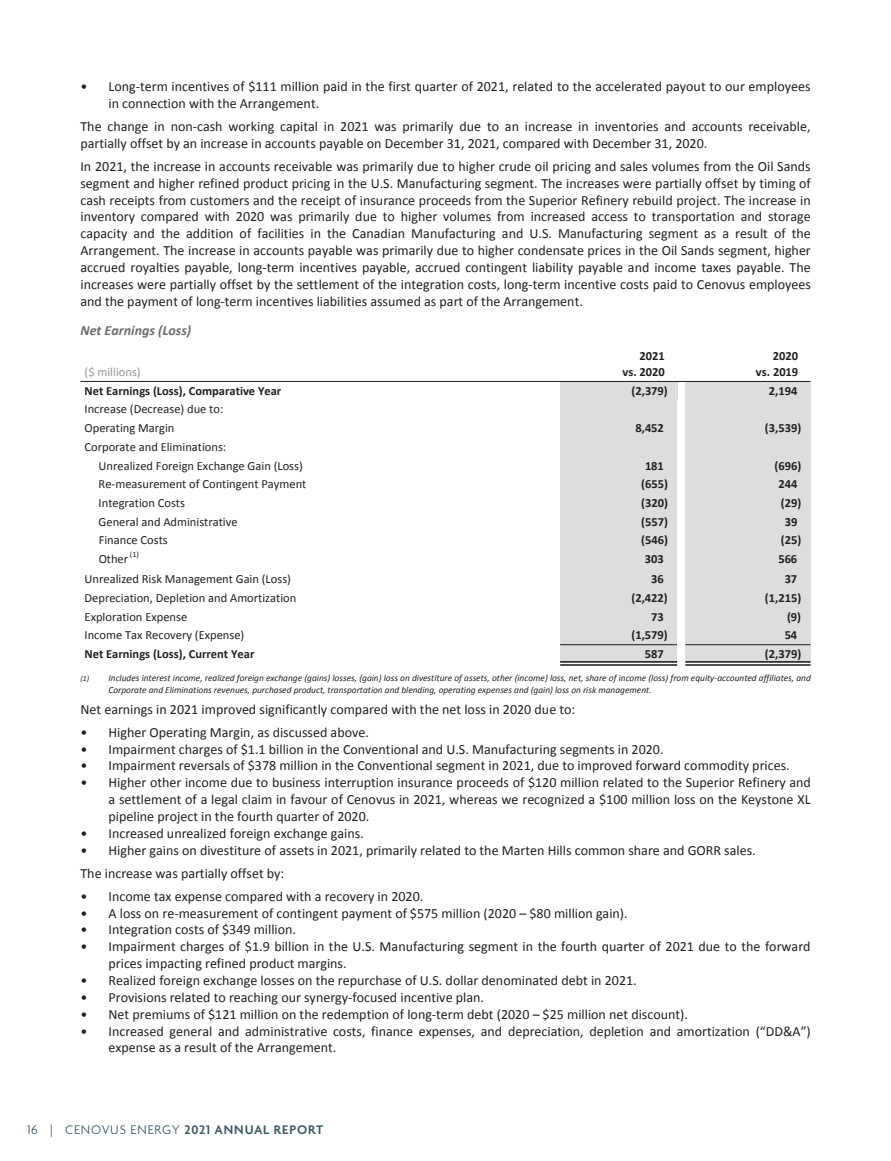
<style>
.page{position:relative;width:891px;height:1161px;background:#fff}
.page>*{position:absolute;margin:0;border:0;box-sizing:border-box;transform-origin:0 0}
.t1{font:14.1px/16.8px "Calibri";color:#231f20}
.t2{font:italic 700 14.1px "Calibri";color:#6c6d70}
.t3{font:300 13.5px "Agenda";letter-spacing:.06em;color:#3b5962}
.t4{font:12.45px/18.8px "Calibri";color:#231f20}
.t5{font:700 12.45px/15.6px "Calibri";color:#231f20;text-align:right}
.t6{font:12.45px "Calibri";color:#939598}
.t7{font:italic 9.3px/11.2px "Calibri";color:#231f20}
.t8{font:8.1px "Calibri";color:#231f20}
.s1{font-size:7.8px}
.s2{font-weight:600}
</style>
<div class="page">
<div style="left:560px;top:381px;width:109px;height:19px;background:#dcdddf"></div>
<div style="left:669px;top:381px;width:8px;height:19px;background:#dcdddf"></div>
<div style="left:685px;top:381px;width:9px;height:19px;background:#dcdddf"></div>
<div style="left:802px;top:381px;width:9px;height:19px;background:#dcdddf"></div>
<div style="left:694px;top:381px;width:108px;height:19px;background:#dcdddf"></div>
<div style="left:560px;top:400px;width:117px;height:19px;background:#dcdddf"></div>
<div style="left:685px;top:400px;width:9px;height:19px;background:#dcdddf"></div>
<div style="left:694px;top:400px;width:108px;height:19px;background:#dcdddf"></div>
<div style="left:802px;top:400px;width:9px;height:19px;background:#dcdddf"></div>
<div style="left:560px;top:419px;width:117px;height:19px;background:#dcdddf"></div>
<div style="left:685px;top:419px;width:9px;height:19px;background:#dcdddf"></div>
<div style="left:694px;top:419px;width:108px;height:19px;background:#dcdddf"></div>
<div style="left:802px;top:419px;width:9px;height:19px;background:#dcdddf"></div>
<div style="left:560px;top:438px;width:117px;height:18px;background:#dcdddf"></div>
<div style="left:802px;top:438px;width:9px;height:18px;background:#dcdddf"></div>
<div style="left:694px;top:438px;width:108px;height:18px;background:#dcdddf"></div>
<div style="left:685px;top:438px;width:9px;height:18px;background:#dcdddf"></div>
<div style="left:560px;top:456px;width:117px;height:113px;background:#dcdddf"></div>
<div style="left:802px;top:456px;width:9px;height:113px;background:#dcdddf"></div>
<div style="left:694px;top:456px;width:108px;height:113px;background:#dcdddf"></div>
<div style="left:685px;top:456px;width:9px;height:113px;background:#dcdddf"></div>
<div style="left:685px;top:569px;width:9px;height:20px;background:#dcdddf"></div>
<div style="left:694px;top:569px;width:108px;height:20px;background:#dcdddf"></div>
<div style="left:802px;top:569px;width:9px;height:20px;background:#dcdddf"></div>
<div style="left:560px;top:569px;width:117px;height:20px;background:#dcdddf"></div>
<div style="left:802px;top:589px;width:9px;height:74px;background:#dcdddf"></div>
<div style="left:694px;top:589px;width:108px;height:74px;background:#dcdddf"></div>
<div style="left:685px;top:589px;width:9px;height:74px;background:#dcdddf"></div>
<div style="left:560px;top:589px;width:117px;height:74px;background:#dcdddf"></div>
<hr style="left:80px;top:381px;width:472px;height:1px;background:#231f20">
<hr style="left:552px;top:381px;width:259px;height:1px;background:#231f20">
<hr style="left:560px;top:644px;width:117px;height:1px;background:#231f20">
<hr style="left:685px;top:644px;width:126px;height:1px;background:#231f20">
<hr style="left:560px;top:661px;width:117px;height:2px;background:#231f20">
<hr style="left:560px;top:664px;width:117px;height:2px;background:#231f20">
<hr style="left:685px;top:661px;width:126px;height:2px;background:#231f20">
<hr style="left:685px;top:664px;width:126px;height:2px;background:#231f20">
<p class="t1" style="left:109px;top:77px;width:704px;text-indent:-28px">• Long-term incentives of $111 million paid in the first quarter of 2021, related to the accelerated payout to our employees in connection with the Arrangement.</p>
<p class="t1" style="left:80px;top:117px;width:732px">The change in non-cash working capital in 2021 was primarily due to an increase in inventories and accounts receivable, partially offset by an increase in accounts payable on December 31, 2021, compared with December 31, 2020.</p>
<p class="t1" style="left:80px;top:157px;width:732px;text-align:justify">In 2021, the increase in accounts receivable was primarily due to higher crude oil pricing and sales volumes from the Oil Sands segment and higher refined product pricing in the U.S. Manufacturing segment. The increases were partially offset by timing of cash receipts from customers and the receipt of insurance proceeds from the Superior Refinery rebuild project. The increase in inventory compared with 2020 was primarily due to higher volumes from increased access to transportation and storage capacity and the addition of facilities in the Canadian Manufacturing and U.S. Manufacturing segment as a result of the Arrangement. The increase in accounts payable was primarily due to higher condensate prices in the Oil Sands segment, higher accrued royalties payable, long-term incentives payable, accrued contingent liability payable and income taxes payable. The increases were partially offset by the settlement of the integration costs, long-term incentive costs paid to Cenovus employees and the payment of long-term incentives liabilities assumed as part of the Arrangement.</p>
<p class="t2" style="left:80px;top:322px;width:112px">Net Earnings (Loss)</p>
<p class="t6" style="left:85px;top:364px;width:58px">($ millions)</p>
<p class="t5" style="left:623px;top:348px;width:44px">2021 vs. 2020</p>
<p class="t5" style="left:756px;top:348px;width:44px">2020 vs. 2019</p>
<p class="t5" style="left:85px;top:382px;width:198px">Net Earnings (Loss), Comparative Year</p>
<p class="t5" style="left:632px;top:382px;width:38px">(2,379)</p>
<p class="t5" style="left:769px;top:382px;width:30px">2,194</p>
<p class="t4" style="left:85px;top:399px;width:140px">Increase (Decrease) due to:<br>Operating Margin</p>
<p class="t5" style="left:635px;top:420px;width:30px">8,452</p>
<p class="t5" style="left:765px;top:420px;width:38px">(3,539)</p>
<p class="t4" style="left:99px;top:437px;width:206px;text-indent:-14px">Corporate and Eliminations:<br>Unrealized Foreign Exchange Gain (Loss)</p>
<p class="t5" style="left:645px;top:457px;width:20px">181</p>
<p class="t5" style="left:775px;top:457px;width:28px">(696)</p>
<p class="t4" style="left:99px;top:474px;width:209px">Re-measurement of Contingent Payment</p>
<p class="t5" style="left:641px;top:476px;width:28px">(655)</p>
<p class="t5" style="left:778px;top:476px;width:20px">244</p>
<p class="t4" style="left:99px;top:493px;width:88px">Integration Costs</p>
<p class="t5" style="left:641px;top:495px;width:28px">(320)</p>
<p class="t5" style="left:781px;top:495px;width:22px">(29)</p>
<p class="t4" style="left:99px;top:512px;width:140px">General and Administrative</p>
<p class="t5" style="left:641px;top:513px;width:28px">(557)</p>
<p class="t5" style="left:785px;top:513px;width:14px">39</p>
<p class="t4" style="left:99px;top:530px;width:71px">Finance Costs</p>
<p class="t5" style="left:641px;top:532px;width:28px">(546)</p>
<p class="t5" style="left:781px;top:532px;width:22px">(25)</p>
<p class="t4" style="left:99px;top:549px;width:31px">Other</p>
<p class="t8" style="left:130px;top:550px;width:11px">(1)</p>
<p class="t5" style="left:645px;top:551px;width:20px">303</p>
<p class="t5" style="left:778px;top:551px;width:20px">566</p>
<p class="t4" style="left:85px;top:569px;width:208px">Unrealized Risk Management Gain (Loss)</p>
<p class="t5" style="left:651px;top:571px;width:14px">36</p>
<p class="t5" style="left:785px;top:571px;width:14px">37</p>
<p class="t4" style="left:85px;top:588px;width:213px">Depreciation, Depletion and Amortization</p>
<p class="t5" style="left:632px;top:589px;width:38px">(2,422)</p>
<p class="t5" style="left:765px;top:589px;width:38px">(1,215)</p>
<p class="t4" style="left:85px;top:606px;width:104px">Exploration Expense</p>
<p class="t5" style="left:651px;top:608px;width:14px">73</p>
<p class="t5" style="left:787px;top:608px;width:16px">(9)</p>
<p class="t4" style="left:85px;top:625px;width:161px">Income Tax Recovery (Expense)</p>
<p class="t5" style="left:632px;top:627px;width:38px">(1,579)</p>
<p class="t5" style="left:785px;top:627px;width:14px">54</p>
<p class="t5" style="left:85px;top:645px;width:171px">Net Earnings (Loss), Current Year</p>
<p class="t5" style="left:645px;top:645px;width:20px">587</p>
<p class="t5" style="left:765px;top:645px;width:38px">(2,379)</p>
<p class="t7" style="left:109px;top:672px;width:704px;text-indent:-28px"><span class="s1">(1)</span> Includes interest income, realized foreign exchange (gains) losses, (gain) loss on divestiture of assets, other (income) loss, net, share of income (loss) from equity-accounted affiliates, and<br>Corporate and Eliminations revenues, purchased product, transportation and blending, operating expenses and (gain) loss on risk management.</p>
<p class="t1" style="left:80px;top:700px;width:496px">Net earnings in 2021 improved significantly compared with the net loss in 2020 due to:</p>
<p class="t1" style="left:80px;top:723px;width:290px">• Higher Operating Margin, as discussed above.</p>
<p class="t1" style="left:80px;top:740px;width:585px">• Impairment charges of $1.1 billion in the Conventional and U.S. Manufacturing segments in 2020.</p>
<p class="t1" style="left:80px;top:757px;width:711px">• Impairment reversals of $378 million in the Conventional segment in 2021, due to improved forward commodity prices.</p>
<p class="t1" style="left:109px;top:773px;width:704px;text-align:justify;text-indent:-28px">• Higher other income due to business interruption insurance proceeds of $120 million related to the Superior Refinery and a settlement of a legal claim in favour of Cenovus in 2021, whereas we recognized a $100 million loss on the Keystone XL pipeline project in the fourth quarter of 2020.</p>
<p class="t1" style="left:80px;top:824px;width:285px">• Increased unrealized foreign exchange gains.</p>
<p class="t1" style="left:80px;top:838px;width:677px;line-height:23.1px">• Higher gains on divestiture of assets in 2021, primarily related to the Marten Hills common share and GORR sales.<br>The increase was partially offset by:</p>
<p class="t1" style="left:80px;top:887px;width:344px">• Income tax expense compared with a recovery in 2020.</p>
<p class="t1" style="left:80px;top:904px;width:549px">• A loss on re-measurement of contingent payment of $575 million (2020 – $80 million gain).</p>
<p class="t1" style="left:80px;top:921px;width:217px">• Integration costs of $349 million.</p>
<p class="t1" style="left:109px;top:938px;width:704px;text-indent:-28px">• Impairment charges of $1.9 billion in the U.S. Manufacturing segment in the fourth quarter of 2021 due to the forward prices impacting refined product margins.</p>
<p class="t1" style="left:80px;top:971px;width:558px">• Realized foreign exchange losses on the repurchase of U.S. dollar denominated debt in 2021.</p>
<p class="t1" style="left:80px;top:988px;width:405px">• Provisions related to reaching our synergy-focused incentive plan.</p>
<p class="t1" style="left:80px;top:1005px;width:609px">• Net premiums of $121 million on the redemption of long-term debt (2020 – $25 million net discount).</p>
<p class="t1" style="left:109px;top:1022px;width:704px;text-indent:-28px">• Increased general and administrative costs, finance expenses, and depreciation, depletion and amortization (“DD&amp;A”) expense as a result of the Arrangement.</p>
<p class="t3" style="left:27px;top:1122px;width:298px">16 | CENOVUS ENERGY <span class="s2">2021 ANNUAL REPORT</span></p>
</div>
